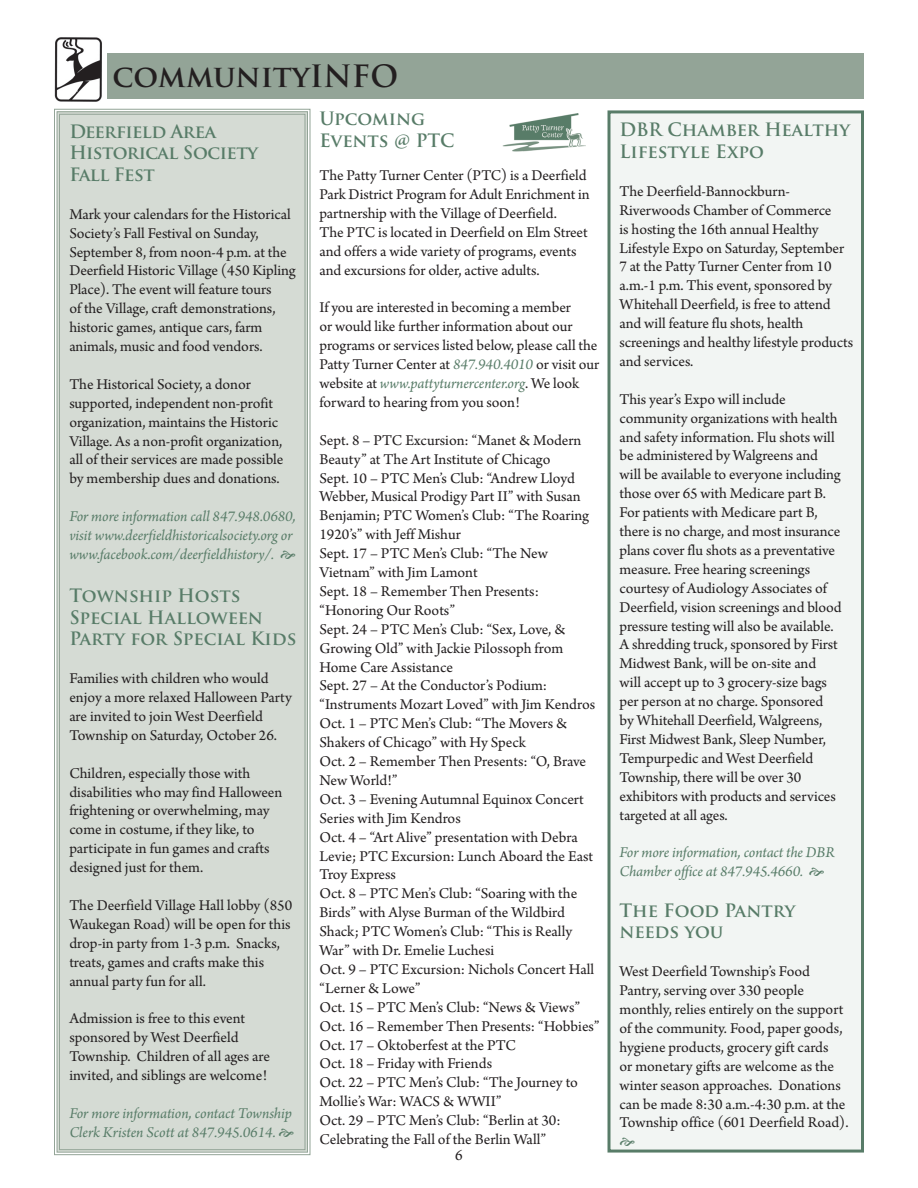
<style>
.page{position:relative;width:918px;height:1188px;background:#fff}
.page>*{position:absolute;margin:0;border:0;box-sizing:border-box;transform-origin:0 0}
.t1{font:700 30px "Trajan Pro";color:#231f20}
.t2{font:700 18px/21.6px "Trajan Pro";color:#587c68}
.t3{font:700 18px/21.6px "Trajan Pro";letter-spacing:-.025em;color:#587c68}
.t4{font:15.75px/18.9px "Arno Pro";letter-spacing:-.005em;color:#231f20}
.t5{font:italic 15.75px/18.9px "Arno Pro";letter-spacing:-.005em;color:#587c68}
.s1{font-style:italic;color:#587c68}
</style>
<div class="page">
<div style="left:107px;top:54px;width:757px;height:45px;background:#93a497"></div>
<img style="left:54px;top:37px;width:48px;height:65px">
<div style="left:54px;top:108px;width:257px;height:1048px;background:#d5dbd4"></div>
<div style="left:608px;top:110px;width:256px;height:1043px;background:#f2f5f3;border:3px solid #587c68"></div>
<img style="left:502px;top:113px;width:83px;height:39px">
<svg style="left:281px;top:550px;width:14px;height:9px"></svg>
<svg style="left:279px;top:1128px;width:15px;height:9px"></svg>
<h1 class="t1" style="left:112px;top:57px;width:287px">communityINFO</h1>
<p class="t3" style="left:69px;top:121px;width:190px">Deerfield Area<br>Historical Society<br>Fall Fest</p>
<p class="t4" style="left:69px;top:205px;width:228px">Mark your calendars for the Historical Society’s Fall Festival on Sunday, September 8, from noon-4 p.m. at the Deerfield Historic Village (450 Kipling Place). The event will feature tours<br>of the Village, craft demonstrations, historic games, antique cars, farm animals, music and food vendors.</p>
<p class="t4" style="left:69px;top:375px;width:216px">The Historical Society, a donor supported, independent non-profit organization, maintains the Historic Village. As a non-profit organization, all of their services are made possible by membership dues and donations.</p>
<p class="t5" style="left:69px;top:508px;width:228px">For more information call 847.948.0680, visit www.deerfieldhistoricalsociety.org or www.facebook.com/deerfieldhistory/.</p>
<p class="t2" style="left:69px;top:585px;width:229px">Township Hosts<br>Special Halloween<br>Party for Special Kids</p>
<p class="t4" style="left:69px;top:670px;width:224px">Families with children who would enjoy a more relaxed Halloween Party are invited to join West Deerfield Township on Saturday, October 26.</p>
<p class="t4" style="left:69px;top:764px;width:215px">Children, especially those with disabilities who may find Halloween frightening or overwhelming, may come in costume, if they like, to participate in fun games and crafts designed just for them.</p>
<p class="t4" style="left:69px;top:897px;width:224px">The Deerfield Village Hall lobby (850<br>Waukegan Road) will be open for this drop-in party from 1-3 p.m. Snacks, treats, games and crafts make this annual party fun for all.</p>
<p class="t4" style="left:69px;top:1010px;width:202px">Admission is free to this event sponsored by West Deerfield<br>Township. Children of all ages are invited, and siblings are welcome!</p>
<p class="t5" style="left:69px;top:1104px;width:224px">For more information, contact Township<br>Clerk Kristen Scott at 847.945.0614.</p>
<p class="t2" style="left:320px;top:108px;width:136px">Upcoming<br>Events @ PTC</p>
<p class="t4" style="left:320px;top:167px;width:272px">The Patty Turner Center (PTC) is a Deerfield Park District Program for Adult Enrichment in partnership with the Village of Deerfield.<br>The PTC is located in Deerfield on Elm Street and offers a wide variety of programs, events and excursions for older, active adults.</p>
<p class="t4" style="left:320px;top:299px;width:281px">If you are interested in becoming a member<br>or would like further information about our programs or services listed below, please call the Patty Turner Center at <span class="s1">847.940.4010</span> or visit our website at <span class="s1">www.pattyturnercenter.org</span>. We look forward to hearing from you soon!</p>
<p class="t4" style="left:320px;top:431px;width:282px">Sept. 8 – PTC Excursion: “Manet &amp; Modern Beauty” at The Art Institute of Chicago<br>Sept. 10 – PTC Men’s Club: “Andrew Lloyd Webber, Musical Prodigy Part II” with Susan Benjamin; PTC Women’s Club: “The Roaring 1920’s” with Jeff Mishur<br>Sept. 17 – PTC Men’s Club: “The New Vietnam” with Jim Lamont<br>Sept. 18 – Remember Then Presents: “Honoring Our Roots”<br>Sept. 24 – PTC Men’s Club: “Sex, Love, &amp; Growing Old” with Jackie Pilossoph from Home Care Assistance<br>Sept. 27 – At the Conductor’s Podium: “Instruments Mozart Loved” with Jim Kendros Oct. 1 – PTC Men’s Club: “The Movers &amp; Shakers of Chicago” with Hy Speck<br>Oct. 2 – Remember Then Presents: “O, Brave New World!”<br>Oct. 3 – Evening Autumnal Equinox Concert Series with Jim Kendros<br>Oct. 4 – “Art Alive” presentation with Debra Levie; PTC Excursion: Lunch Aboard the East Troy Express<br>Oct. 8 – PTC Men’s Club: “Soaring with the Birds” with Alyse Burman of the Wildbird Shack; PTC Women’s Club: “This is Really War” with Dr. Emelie Luchesi<br>Oct. 9 – PTC Excursion: Nichols Concert Hall “Lerner &amp; Lowe”<br>Oct. 15 – PTC Men’s Club: “News &amp; Views” Oct. 16 – Remember Then Presents: “Hobbies” Oct. 17 – Oktoberfest at the PTC<br>Oct. 18 – Friday with Friends<br>Oct. 22 – PTC Men’s Club: “The Journey to Mollie’s War: WACS &amp; WWII”<br>Oct. 29 – PTC Men’s Club: “Berlin at 30:<br>Celebrating the Fall of the Berlin Wall”</p>
<p class="t4" style="left:455px;top:1146px;width:9px">6</p>
<p class="t2" style="left:620px;top:119px;width:232px">DBR Chamber Healthy<br>Lifestyle Expo</p>
<p class="t4" style="left:620px;top:183px;width:235px">The Deerfield-Bannockburn-Riverwoods Chamber of Commerce<br>is hosting the 16th annual Healthy Lifestyle Expo on Saturday, September 7 at the Patty Turner Center from 10 a.m.-1 p.m. This event, sponsored by Whitehall Deerfield, is free to attend and will feature flu shots, health screenings and healthy lifestyle products and services.</p>
<p class="t4" style="left:620px;top:390px;width:224px">This year’s Expo will include community organizations with health and safety information. Flu shots will be administered by Walgreens and will be available to everyone including those over 65 with Medicare part B.<br>For patients with Medicare part B, there is no charge, and most insurance plans cover flu shots as a preventative measure. Free hearing screenings courtesy of Audiology Associates of Deerfield, vision screenings and blood pressure testing will also be available.<br>A shredding truck, sponsored by First Midwest Bank, will be on-site and will accept up to 3 grocery-size bags per person at no charge. Sponsored<br>by Whitehall Deerfield, Walgreens, First Midwest Bank, Sleep Number, Tempurpedic and West Deerfield Township, there will be over 30 exhibitors with products and services targeted at all ages.</p>
<p class="t5" style="left:620px;top:844px;width:217px">For more information, contact the DBR<br>Chamber office at 847.945.4660.</p>
<p class="t2" style="left:620px;top:900px;width:177px">The Food Pantry needs you</p>
<p class="t4" style="left:620px;top:963px;width:231px">West Deerfield Township’s Food Pantry, serving over 330 people monthly, relies entirely on the support of the community. Food, paper goods, hygiene products, grocery gift cards<br>or monetary gifts are welcome as the winter season approaches. Donations can be made 8:30 a.m.-4:30 p.m. at the Township office (601 Deerfield Road).</p>
</div>
